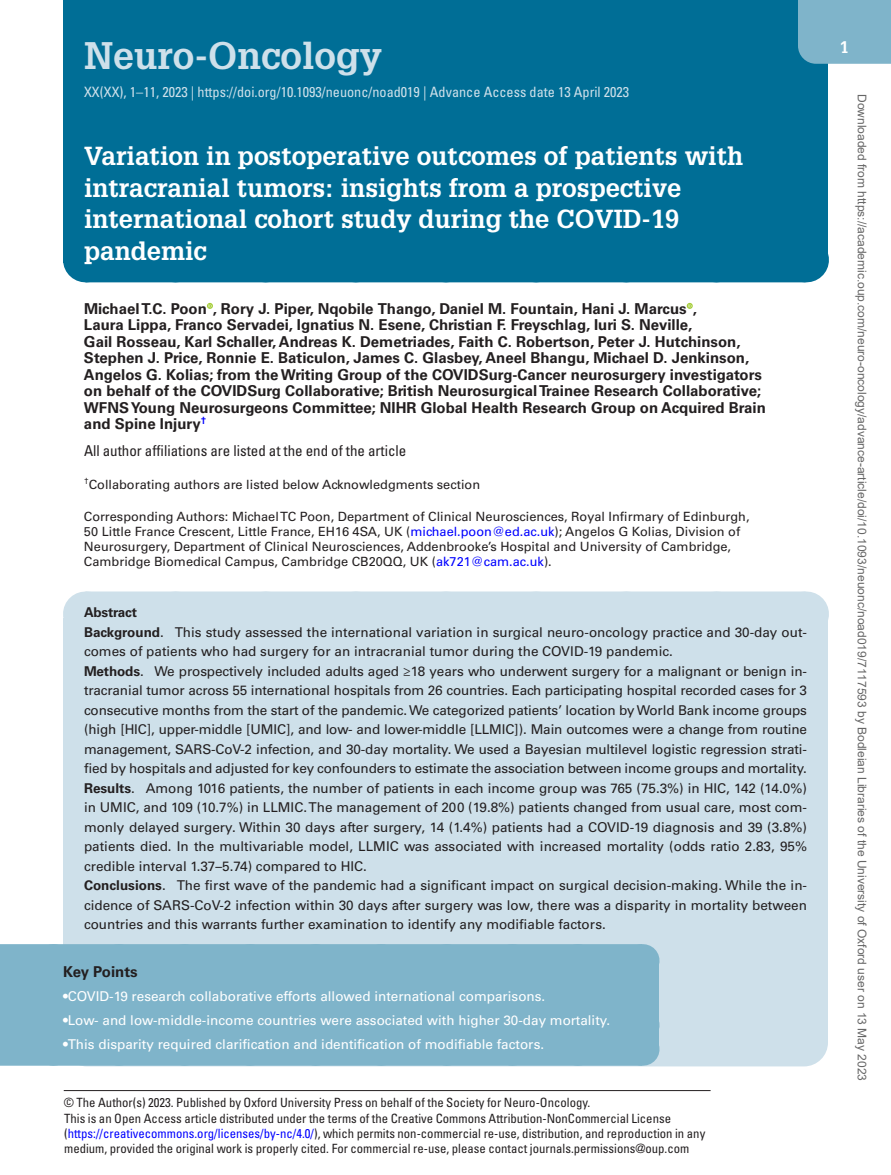
<style>
.page{position:relative;width:891px;height:1175px;background:#fff}
.page>*{position:absolute;margin:0;border:0;box-sizing:border-box;transform-origin:0 0}
.t1{font:700 37.5px "Glypha LT Std";color:#cee0ea}
.t2{font:700 25.5px/31.5px "Glypha LT Std";color:#fff}
.t3{font:700 16.5px "Glypha LT Std";color:#fff}
.t4{font:700 15px/16.5px "Univers LT Std";color:#231f20}
.t5{font:condensed 15px "Univers LT Std";color:#231f20}
.t6{font:condensed 14.25px "Univers LT Std";color:#cee0ea}
.t7{font:13.5px/19.5px "Univers LT Std";color:#231f20}
.t8{font:13.5px "Univers LT Std";color:#fff}
.t9{font:condensed 12.75px/15px "Univers LT Std";color:#231f20}
.t10{font:12.75px/15px "Univers LT Std";color:#231f20}
.t11{font:12px "Arial";color:#666}
.s1{color:#00f}
.s2{font-weight:700}
</style>
<div class="page">
<div style="left:63px;top:0;width:765px;height:166px;background:#006e96"></div>
<div style="left:798px;top:0;width:93px;height:64px;background:#7fb4ca"></div>
<hr style="left:64px;top:1090px;width:647px;height:1px;background:#231f20">
<div style="left:63px;top:147px;width:765px;height:115px;background:#006e96"></div>
<div style="left:86px;top:237px;width:720px;height:45px;background:#006e96"></div>
<hr style="left:806px;top:237px;width:1px;height:45px;background:#006e96">
<svg style="left:207px;top:303px;width:6px;height:6px"></svg>
<svg style="left:687px;top:303px;width:6px;height:6px"></svg>
<div style="left:86px;top:591px;width:720px;height:45px;background:#cee0ea"></div>
<svg style="left:176px;top:591px;width:584px;height:1px"></svg>
<hr style="left:806px;top:591px;width:1px;height:45px;background:#cee0ea">
<div style="left:63px;top:617px;width:765px;height:47px;background:#cee0ea"></div>
<div style="left:63px;top:661px;width:765px;height:120px;background:#cee0ea"></div>
<div style="left:63px;top:778px;width:765px;height:100px;background:#cee0ea"></div>
<div style="left:63px;top:878px;width:765px;height:188px;background:#cee0ea"></div>
<div style="left:0;top:944px;width:642px;height:33px;background:#7fb4ca"></div>
<svg style="left:57px;top:944px;width:552px;height:1px"></svg>
<hr style="left:642px;top:944px;width:1px;height:33px;background:#7fb4ca">
<div style="left:0;top:977px;width:659px;height:27px;background:#7fb4ca"></div>
<div style="left:0;top:1001px;width:659px;height:24px;background:#7fb4ca"></div>
<div style="left:0;top:1025px;width:659px;height:27px;background:#7fb4ca"></div>
<div style="left:0;top:1032px;width:642px;height:33px;background:#7fb4ca"></div>
<hr style="left:642px;top:1032px;width:1px;height:33px;background:#7fb4ca">
<h1 class="t1" style="left:84px;top:32px;width:299px">Neuro-Oncology</h1>
<p class="t6" style="left:84px;top:83px;width:547px">XX(XX), 1–11, 2023 | https://doi.org/10.1093/neuonc/noad019 | Advance Access date 13 April 2023</p>
<h2 class="t2" style="left:84px;top:140px;width:661px">Variation in postoperative outcomes of patients with intracranial tumors: insights from a prospective international cohort study during the COVID-19 pandemic</h2>
<p class="t4" style="left:84px;top:300px;width:683px">Michael T.C. Poon , Rory J. Piper, Nqobile Thango, Daniel M. Fountain, Hani J. Marcus ,<br>Laura Lippa, Franco Servadei, Ignatius N. Esene, Christian F. Freyschlag, Iuri S. Neville,<br>Gail Rosseau, Karl Schaller, Andreas K. Demetriades, Faith C. Robertson, Peter J. Hutchinson, Stephen J. Price, Ronnie E. Baticulon, James C. Glasbey, Aneel Bhangu, Michael D. Jenkinson, Angelos G. Kolias; from the Writing Group of the COVIDSurg-Cancer neurosurgery investigators on behalf of the COVIDSurg Collaborative; British Neurosurgical Trainee Research Collaborative; WFNS Young Neurosurgeons Committee; NIHR Global Health Research Group on Acquired Brain and Spine Injury<sup>†</sup></p>
<p class="t5" style="left:84px;top:441px;width:324px">All author affiliations are listed at the end of the article</p>
<p class="t10" style="left:84px;top:477px;width:398px"><sup>†</sup>Collaborating authors are listed below Acknowledgments section</p>
<p class="t10" style="left:84px;top:509px;width:667px">Corresponding Authors: Michael TC Poon, Department of Clinical Neurosciences, Royal Infirmary of Edinburgh, 50 Little France Crescent, Little France, EH16 4SA, UK (<span class="s1">michael.poon@ed.ac.uk</span>); Angelos G Kolias, Division of Neurosurgery, Department of Clinical Neurosciences, Addenbrooke’s Hospital and University of Cambridge, Cambridge Biomedical Campus, Cambridge CB20QQ, UK (<span class="s1">ak721@cam.ac.uk</span>).</p>
<p class="t7" style="left:84px;top:602px;width:725px"><span class="s2">Abstract<br>Background</span>. This study assessed the international variation in surgical neuro-oncology practice and 30-day out&shy;comes of patients who had surgery for an intracranial tumor during the COVID-19 pandemic.<br><span class="s2">Methods</span>. We prospectively included adults aged ≥18 years who underwent surgery for a malignant or benign in&shy;tracranial tumor across 55 international hospitals from 26 countries. Each participating hospital recorded cases for 3 consecutive months from the start of the pandemic. We categorized patients’ location by World Bank income groups (high [HIC], upper-middle [UMIC], and low- and lower-middle [LLMIC]). Main outcomes were a change from routine management, SARS-CoV-2 infection, and 30-day mortality. We used a Bayesian multilevel logistic regression strati&shy;fied by hospitals and adjusted for key confounders to estimate the association between income groups and mortality.<br><span class="s2">Results</span>. Among 1016 patients, the number of patients in each income group was 765 (75.3%) in HIC, 142 (14.0%) in UMIC, and 109 (10.7%) in LLMIC. The management of 200 (19.8%) patients changed from usual care, most com&shy;monly delayed surgery. Within 30 days after surgery, 14 (1.4%) patients had a COVID-19 diagnosis and 39 (3.8%) patients died. In the multivariable model, LLMIC was associated with increased mortality (odds ratio 2.83, 95% credible interval 1.37–5.74) compared to HIC.<br><span class="s2">Conclusions</span>. The first wave of the pandemic had a significant impact on surgical decision-making. While the in&shy;cidence of SARS-CoV-2 infection within 30 days after surgery was low, there was a disparity in mortality between countries and this warrants further examination to identify any modifiable factors.</p>
<p class="t4" style="left:63px;top:963px;width:76px">Key Points</p>
<p class="t8" style="left:63px;top:988px;width:484px">•COVID-19 research collaborative efforts allowed international comparisons.</p>
<p class="t8" style="left:63px;top:1012px;width:549px">•Low- and low-middle-income countries were associated with higher 30-day mortality.</p>
<p class="t8" style="left:63px;top:1036px;width:483px">•This disparity required clarification and identification of modifiable factors.</p>
<p class="t9" style="left:64px;top:1095px;width:528px">© The Author(s) 2023. Published by Oxford University Press on behalf of the Society for Neuro-Oncology.</p>
<p class="t9" style="left:64px;top:1110px;width:643px">This is an Open Access article distributed under the terms of the Creative Commons Attribution-NonCommercial License (<span class="s1">https://creativecommons.org/licenses/by-nc/4.0/</span>), which permits non-commercial re-use, distribution, and reproduction in any medium, provided the original work is properly cited. For commercial re-use, please contact journals.permissions@oup.com</p>
<p class="t3" style="left:840px;top:37px;width:11px">1</p>
<p class="t11" style="left:866px;top:94px;width:988px;rotate:90deg">Downloaded from https://academic.oup.com/neuro-oncology/advance-article/doi/10.1093/neuonc/noad019/7117593 by Bodleian Libraries of the University of Oxford user on 13 May 2023</p>
</div>
